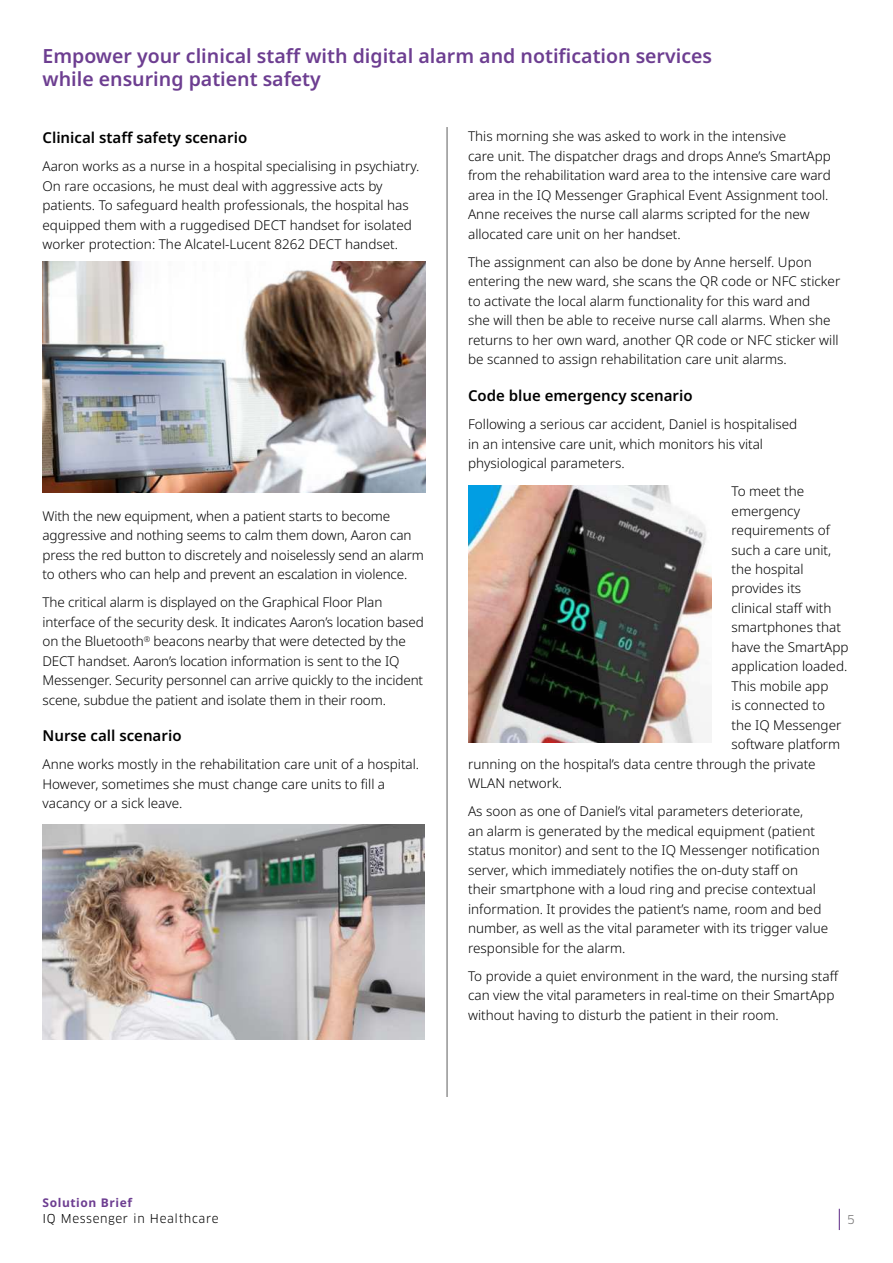
<style>
.page{position:relative;width:893px;height:1263px;background:#fff}
.page>*{position:absolute;margin:0;border:0;box-sizing:border-box;transform-origin:0 0}
.t1{font:600 19.5px/22.5px "Noto Sans";color:#6d3e91}
.t2{font:600 15px "Noto Sans";color:#000}
.t3{font:300 13.5px/19.5px "Noto Sans";color:#000}
.t4{font:12px "Clan OT";letter-spacing:.05em;color:#000}
.t5{font:700 12px "Noto Sans";letter-spacing:.05em;color:#6d3e91}
.t6{font:12px "Clan OT";color:#706f6f}
</style>
<div class="page">
<svg style="left:839px;top:1209px;width:1px;height:21px"></svg>
<img style="left:43px;top:262px;width:383px;height:231px">
<img style="left:43px;top:825px;width:382px;height:215px">
<hr style="left:446px;top:127px;width:2px;height:970px;background:#706f6f">
<img style="left:468px;top:486px;width:243px;height:256px">
<h1 class="t1" style="left:43px;top:45px;width:671px">Empower your clinical sta昀昀 with digital alarm and noti昀椀cation services while ensuring patient safety</h1>
<p class="t2" style="left:43px;top:127px;width:206px">Clinical sta昀昀 safety scenario</p>
<p class="t3" style="left:43px;top:157px;width:378px">Aaron works as a nurse in a hospital specialising in psychiatry.<br>On rare occasions, he must deal with aggressive acts by patients. To safeguard health professionals, the hospital has equipped them with a ruggedised DECT handset for isolated worker protection: The Alcatel-Lucent 8262 DECT handset.</p>
<p class="t3" style="left:43px;top:506px;width:383px">With the new equipment, when a patient starts to become aggressive and nothing seems to calm them down, Aaron can press the red button to discretely and noiselessly send an alarm to others who can help and prevent an escalation in violence.</p>
<p class="t3" style="left:43px;top:593px;width:383px">The critical alarm is displayed on the Graphical Floor Plan interface of the security desk. It indicates Aaron’s location based on the Bluetooth<sup>®</sup> beacons nearby that were detected by the DECT handset. Aaron’s location information is sent to the IQ Messenger. Security personnel can arrive quickly to the incident scene, subdue the patient and isolate them in their room.</p>
<p class="t2" style="left:43px;top:725px;width:141px">Nurse call scenario</p>
<p class="t3" style="left:43px;top:755px;width:378px">Anne works mostly in the rehabilitation care unit of a hospital.<br>However, sometimes she must change care units to 昀椀ll a vacancy or a sick leave.</p>
<p class="t3" style="left:468px;top:127px;width:364px">This morning she was asked to work in the intensive<br>care unit. The dispatcher drags and drops Anne’s SmartApp from the rehabilitation ward area to the intensive care ward area in the IQ Messenger Graphical Event Assignment tool.<br>Anne receives the nurse call alarms scripted for the new allocated care unit on her handset.</p>
<p class="t3" style="left:468px;top:253px;width:374px">The assignment can also be done by Anne herself. Upon entering the new ward, she scans the QR code or NFC sticker to activate the local alarm functionality for this ward and<br>she will then be able to receive nurse call alarms. When she returns to her own ward, another QR code or NFC sticker will be scanned to assign rehabilitation care unit alarms.</p>
<p class="t2" style="left:468px;top:385px;width:226px">Code blue emergency scenario</p>
<p class="t3" style="left:468px;top:415px;width:331px">Following a serious car accident, Daniel is hospitalised in an intensive care unit, which monitors his vital physiological parameters.</p>
<p class="t3" style="left:731px;top:482px;width:74px">To meet the</p>
<p class="t3" style="left:731px;top:502px;width:70px">emergency</p>
<p class="t3" style="left:731px;top:521px;width:100px">requirements of</p>
<p class="t3" style="left:731px;top:540px;width:101px">such a care unit,</p>
<p class="t3" style="left:731px;top:560px;width:74px">the hospital</p>
<p class="t3" style="left:731px;top:579px;width:71px">provides its</p>
<p class="t3" style="left:731px;top:599px;width:101px">clinical sta昀昀 with</p>
<p class="t3" style="left:731px;top:618px;width:111px">smartphones that</p>
<p class="t3" style="left:731px;top:638px;width:119px">have the SmartApp</p>
<p class="t3" style="left:731px;top:657px;width:117px">application loaded.</p>
<p class="t3" style="left:731px;top:677px;width:98px">This mobile app</p>
<p class="t3" style="left:731px;top:696px;width:95px">is connected to</p>
<p class="t3" style="left:731px;top:716px;width:111px">the IQ Messenger</p>
<p class="t3" style="left:731px;top:735px;width:110px">software platform</p>
<p class="t3" style="left:468px;top:755px;width:349px">running on the hospital’s data centre through the private</p>
<p class="t3" style="left:468px;top:774px;width:95px">WLAN network.</p>
<p class="t3" style="left:468px;top:802px;width:362px">As soon as one of Daniel’s vital parameters deteriorate,<br>an alarm is generated by the medical equipment (patient status monitor) and sent to the IQ Messenger noti昀椀cation server, which immediately noti昀椀es the on-duty sta昀昀 on their smartphone with a loud ring and precise contextual information. It provides the patient’s name, room and bed number, as well as the vital parameter with its trigger value responsible for the alarm.</p>
<p class="t3" style="left:468px;top:966px;width:372px">To provide a quiet environment in the ward, the nursing sta昀昀can view the vital parameters in real-time on their SmartApp without having to disturb the patient in their room.</p>
<p class="t5" style="left:43px;top:1196px;width:91px">Solution Brief</p>
<p class="t4" style="left:43px;top:1214px;width:178px">IQ Messenger in Healthcare</p>
<p class="t6" style="left:847px;top:1212px;width:9px">5</p>
</div>
